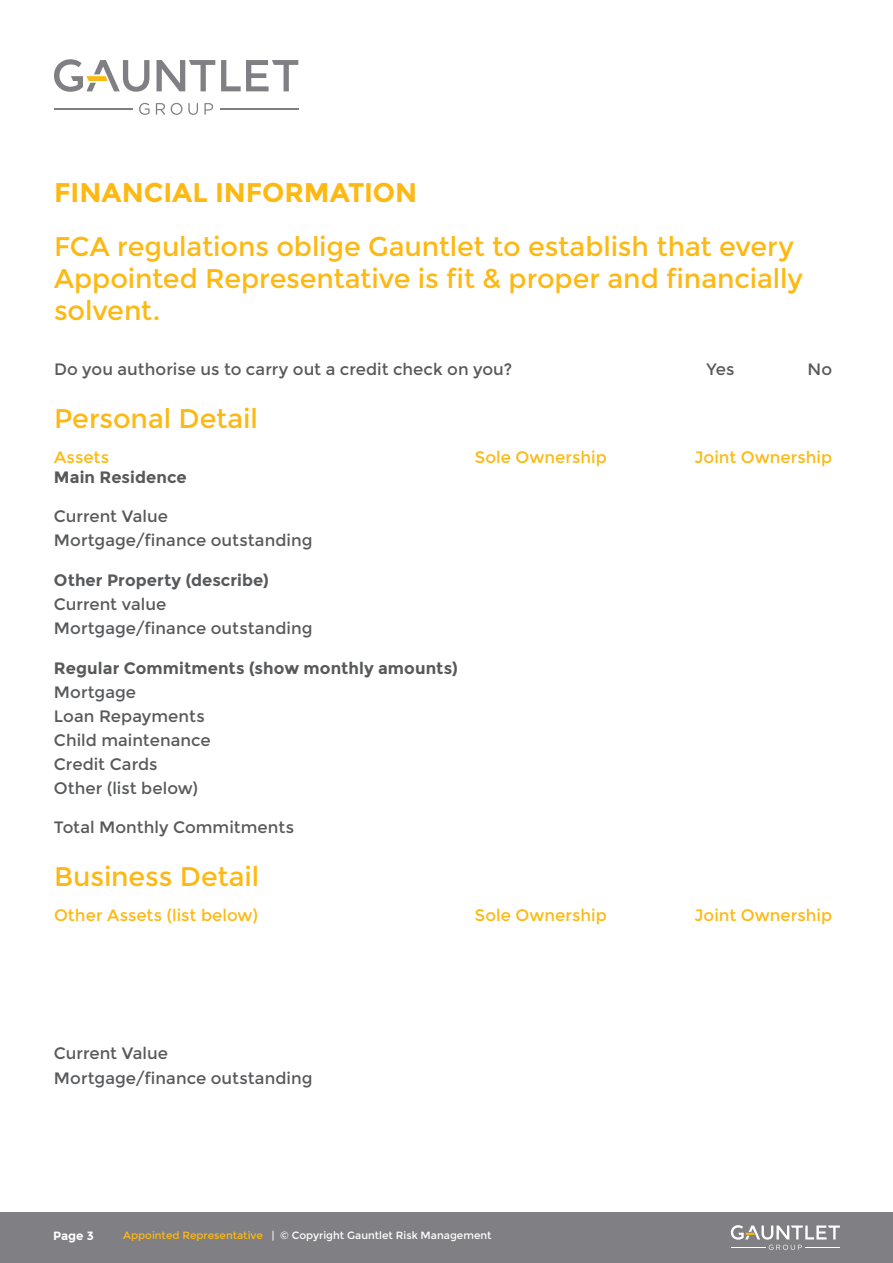
<style>
.page{position:relative;width:893px;height:1263px;background:#fff}
.page>*{position:absolute;margin:0;border:0;box-sizing:border-box;transform-origin:0 0}
.t1{font:27px/32.4px "Montserrat";letter-spacing:-.005em;color:#fdb913}
.t2{font:700 27px "Montserrat";color:#fdb913}
.t3{font:16.5px/24px "Montserrat";letter-spacing:.005em;color:#58595b}
.t4{font:16.5px "Montserrat";letter-spacing:.005em;color:#fdb913}
.t5{font:700 16.5px "Montserrat";letter-spacing:.005em;color:#58595b}
.t6{font:700 12px "Montserrat";color:#fff}
.t7{font:10.5px "Montserrat";color:#fff}
.s1{color:#fdb913}
</style>
<div class="page">
<div style="left:0;top:1212px;width:893px;height:51px;background:#807f83"></div>
<hr style="left:54px;top:108px;width:78px;height:1px;background:#807f83">
<hr style="left:220px;top:108px;width:78px;height:1px;background:#807f83">
<svg style="left:157px;top:60px;width:58px;height:31px"></svg>
<svg style="left:221px;top:60px;width:77px;height:31px"></svg>
<svg style="left:54px;top:59px;width:95px;height:33px"></svg>
<svg style="left:139px;top:103px;width:11px;height:12px"></svg>
<svg style="left:156px;top:103px;width:9px;height:12px"></svg>
<svg style="left:171px;top:103px;width:11px;height:12px"></svg>
<svg style="left:188px;top:103px;width:10px;height:12px"></svg>
<svg style="left:204px;top:103px;width:9px;height:12px"></svg>
<svg style="left:731px;top:1225px;width:109px;height:25px"></svg>
<h1 class="t2" style="left:54px;top:176px;width:365px">FINANCIAL INFORMATION</h1>
<h1 class="t1" style="left:54px;top:230px;width:750px">FCA regulations oblige Gauntlet to establish that every<br>Appointed Representative is fit &amp; proper and financially solvent.</h1>
<p class="t3" style="left:54px;top:358px;width:460px">Do you authorise us to carry out a credit check on you?</p>
<p class="t3" style="left:706px;top:358px;width:29px">Yes</p>
<p class="t3" style="left:807px;top:358px;width:26px">No</p>
<h1 class="t1" style="left:54px;top:402px;width:205px">Personal Detail</h1>
<p class="t4" style="left:54px;top:447px;width:57px">Assets</p>
<p class="t4" style="left:475px;top:447px;width:133px">Sole Ownership</p>
<p class="t4" style="left:694px;top:447px;width:139px">Joint Ownership</p>
<p class="t5" style="left:54px;top:467px;width:134px">Main Residence</p>
<p class="t3" style="left:54px;top:504px;width:260px">Current Value<br>Mortgage/finance outstanding</p>
<p class="t5" style="left:54px;top:570px;width:216px">Other Property (describe)</p>
<p class="t3" style="left:54px;top:592px;width:260px">Current value<br>Mortgage/finance outstanding</p>
<p class="t5" style="left:54px;top:658px;width:405px">Regular Commitments (show monthly amounts)</p>
<p class="t3" style="left:54px;top:680px;width:158px">Mortgage<br>Loan Repayments<br>Child maintenance<br>Credit Cards<br>Other (list below)</p>
<p class="t3" style="left:54px;top:816px;width:242px">Total Monthly Commitments</p>
<h1 class="t1" style="left:54px;top:860px;width:207px">Business Detail</h1>
<p class="t4" style="left:54px;top:905px;width:205px">Other Assets (list below)</p>
<p class="t4" style="left:475px;top:905px;width:133px">Sole Ownership</p>
<p class="t4" style="left:694px;top:905px;width:139px">Joint Ownership</p>
<p class="t3" style="left:54px;top:1042px;width:260px">Current Value<br>Mortgage/finance outstanding</p>
<p class="t6" style="left:53px;top:1228px;width:42px">Page 3</p>
<p class="t7" style="left:123px;top:1230px;width:370px"><span class="s1">Appointed Representative</span> | © Copyright Gauntlet Risk Management</p>
</div>
